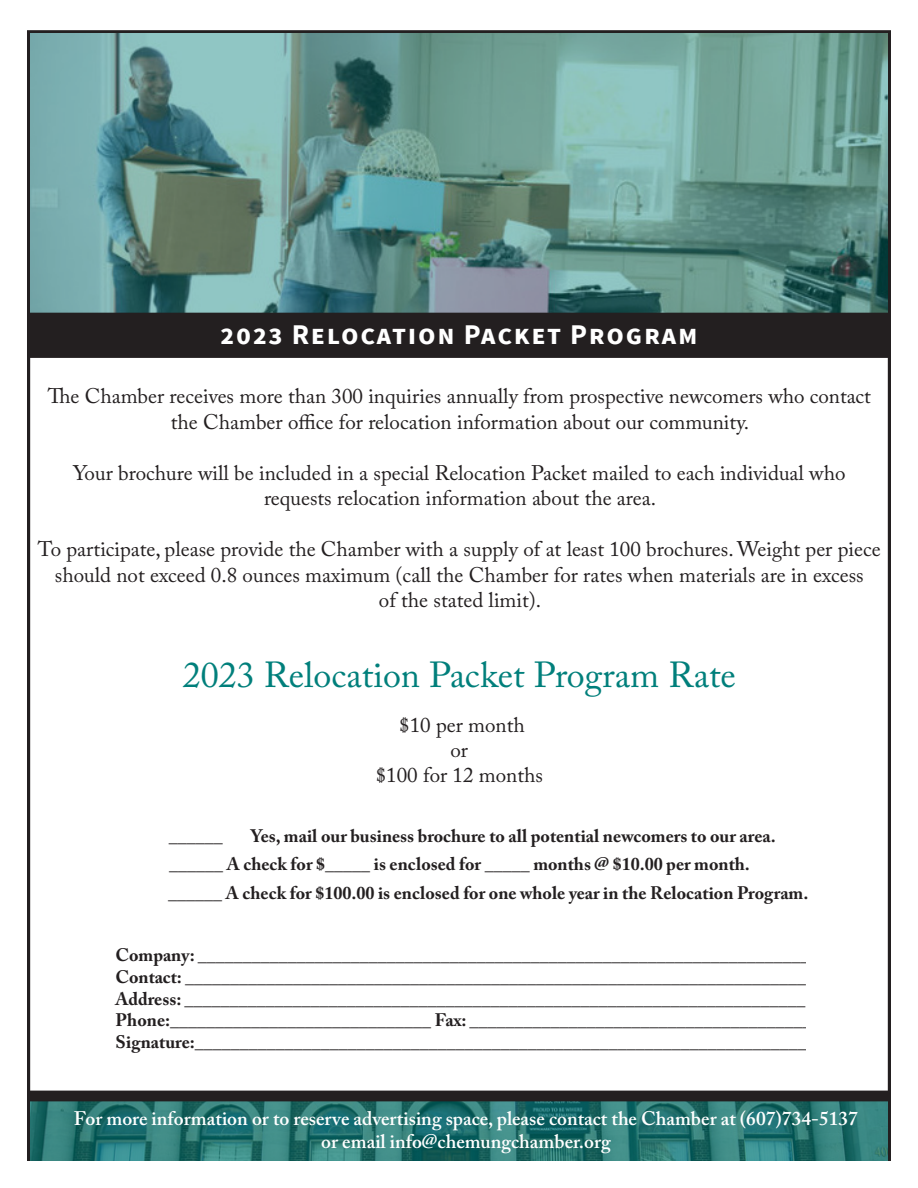
<style>
.page{position:relative;width:918px;height:1188px;background:#fff}
.page>*{position:absolute;margin:0;border:0;box-sizing:border-box;transform-origin:0 0}
.t1{font:36px "Adobe Caslon Pro";color:#007f7b}
.t2{font:700 28.5px "Source Sans Pro";letter-spacing:.06em;color:#fff}
.t3{font:21px/25.5px "Adobe Caslon Pro";color:#231f20;text-align:center}
.t4{font:600 19.5px "Adobe Caslon Pro";color:#fff}
.t5{font:700 18px "Adobe Caslon Pro";color:#231f20}
</style>
<div class="page">
<svg style="left:30px;top:1101px;width:858px;height:60px;background:#287673"></svg>
<svg style="left:30px;top:33px;width:858px;height:280px;background:#699792"></svg>
<div style="left:29px;top:315px;width:857px;height:41px;background:#231f20"></div>
<div style="left:27px;top:313px;width:861px;height:45px;border:5px solid #231f20"></div>
<div style="left:30px;top:1091px;width:861px;height:10px;border:5px solid #231f20"></div>
<p class="t2" style="left:220px;top:315px;width:479px">2023 Relocation Packet Program</p>
<p class="t3" style="left:48px;top:383px;width:825px">The Chamber receives more than 300 inquiries annually from prospective newcomers who contact</p>
<p class="t3" style="left:171px;top:409px;width:580px">the Chamber office for relocation information about our community.</p>
<p class="t3" style="left:73px;top:460px;width:774px">Your brochure will be included in a special Relocation Packet mailed to each individual who</p>
<p class="t3" style="left:264px;top:485px;width:394px">requests relocation information about the area.</p>
<p class="t3" style="left:38px;top:536px;width:844px">To participate, please provide the Chamber with a supply of at least 100 brochures. Weight per piece should not exceed 0.8 ounces maximum (call the Chamber for rates when materials are in excess</p>
<p class="t3" style="left:379px;top:587px;width:164px">of the stated limit).</p>
<p class="t1" style="left:183px;top:653px;width:555px">2023 Relocation Packet Program Rate</p>
<p class="t3" style="left:399px;top:712px;width:127px">$10 per month</p>
<p class="t3" style="left:451px;top:737px;width:19px">or</p>
<p class="t3" style="left:376px;top:762px;width:169px">$100 for 12 months</p>
<p class="t5" style="left:251px;top:825px;width:526px">Yes, mail our business brochure to all potential newcomers to our area.</p>
<p class="t5" style="left:169px;top:853px;width:582px">______ A check for $_____ is enclosed for _____ months @ $10.00 per month.</p>
<p class="t5" style="left:168px;top:882px;width:642px">______ A check for $100.00 is enclosed for one whole year in the Relocation Program.</p>
<p class="t5" style="left:169px;top:825px;width:55px">______</p>
<p class="t5" style="left:116px;top:945px;width:696px">Company: ____________________________________________________________________</p>
<p class="t5" style="left:116px;top:966px;width:692px">Contact: _____________________________________________________________________</p>
<p class="t5" style="left:116px;top:988px;width:691px">Address: _____________________________________________________________________</p>
<p class="t5" style="left:116px;top:1010px;width:698px">Phone:_____________________________ Fax: ______________________________________</p>
<p class="t5" style="left:116px;top:1031px;width:693px">Signature:____________________________________________________________________</p>
<p class="t4" style="left:74px;top:1106px;width:786px">For more information or to reserve advertising space, please contact the Chamber at (607)734-5137</p>
<p class="t4" style="left:321px;top:1130px;width:291px">or email info@chemungchamber.org</p>
</div>
